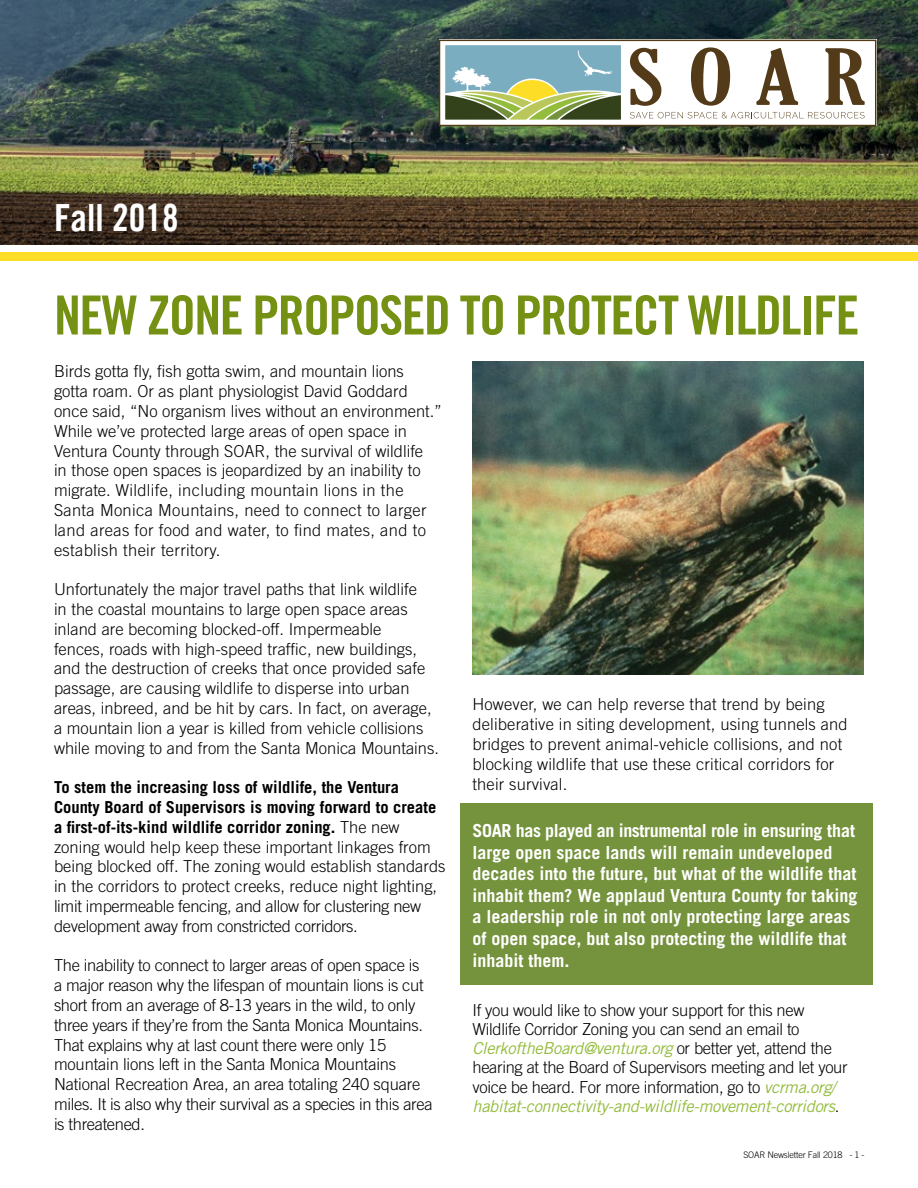
<style>
.page{position:relative;width:918px;height:1188px;background:#fff}
.page>*{position:absolute;margin:0;border:0;box-sizing:border-box;transform-origin:0 0}
.t1{font:54px "Trade Gothic LT Com Bd Cn 20";letter-spacing:-.03em;color:#749113}
.t2{font:37.5px "Trade Gothic LT Com Bd Cn 20";color:#fff}
.t3{font:700 18px/21.6px "Trade Gothic LT Com";color:#fff}
.t4{font:300 16.5px/19.8px "Trade Gothic LT Com";color:#000}
.t5{font:300 16.5px/19.8px "Trade Gothic LT Com";letter-spacing:-.02em;color:#000}
.t6{font:300 9px "Trade Gothic LT Com";letter-spacing:-.02em;color:#000}
.s1{font-weight:700}
.s2{font-weight:400;font-style:italic;color:#94bc3d}
</style>
<div class="page">
<div style="left:460px;top:804px;width:413px;height:181px;background:#75923c"></div>
<div style="left:0;top:252px;width:918px;height:8px;background:#fddd26"></div>
<img style="left:0;top:0;width:918px;height:245px">
<img style="left:472px;top:362px;width:392px;height:313px">
<div style="left:439px;top:40px;width:437px;height:86px;background:#fff"></div>
<div style="left:439px;top:40px;width:437px;height:86px;border:2px solid #543b17"></div>
<svg style="left:445px;top:45px;width:176px;height:75px;background:#8cab98"></svg>
<svg style="left:630px;top:112px;width:235px;height:6px"></svg>
<svg style="left:630px;top:48px;width:31px;height:58px"></svg>
<svg style="left:691px;top:47px;width:39px;height:59px"></svg>
<svg style="left:756px;top:48px;width:42px;height:57px"></svg>
<svg style="left:825px;top:48px;width:40px;height:57px"></svg>
<h2 class="t2" style="left:54px;top:195px;width:126px">Fall 2018</h2>
<h1 class="t1" style="left:54px;top:282px;width:807px">NEW ZONE PROPOSED TO PROTECT WILDLIFE</h1>
<p class="t4" style="left:54px;top:361px;width:389px">Birds gotta fly, fish gotta swim, and mountain lions gotta roam. Or as plant physiologist David Goddard once said, “No organism lives without an environment.” While we’ve protected large areas of open space in Ventura County through SOAR, the survival of wildlife<br>in those open spaces is jeopardized by an inability to migrate. Wildlife, including mountain lions in the Santa Monica Mountains, need to connect to larger land areas for food and water, to find mates, and to establish their territory.</p>
<p class="t4" style="left:54px;top:579px;width:387px">Unfortunately the major travel paths that link wildlife<br>in the coastal mountains to large open space areas inland are becoming blocked-off. Impermeable<br>fences, roads with high-speed traffic, new buildings, and the destruction of creeks that once provided safe passage, are causing wildlife to disperse into urban areas, inbreed, and be hit by cars. In fact, on average, a mountain lion a year is killed from vehicle collisions while moving to and from the Santa Monica Mountains.</p>
<p class="t4" style="left:54px;top:777px;width:393px"><span class="s1">To stem the increasing loss of wildlife, the Ventura County Board of Supervisors is moving forward to create a first-of-its-kind wildlife corridor zoning.</span> The new zoning would help keep these important linkages from being blocked off. The zoning would establish standards in the corridors to protect creeks, reduce night lighting, limit impermeable fencing, and allow for clustering new development away from constricted corridors.</p>
<p class="t5" style="left:54px;top:955px;width:380px">The inability to connect to larger areas of open space is<br>a major reason why the lifespan of mountain lions is cut short from an average of 8-13 years in the wild, to only three years if they’re from the Santa Monica Mountains.<br>That explains why at last count there were only 15 mountain lions left in the Santa Monica Mountains National Recreation Area, an area totaling 240 square miles. It is also why their survival as a species in this area is threatened.</p>
<p class="t4" style="left:473px;top:694px;width:377px">However, we can help reverse that trend by being deliberative in siting development, using tunnels and bridges to prevent animal-vehicle collisions, and not blocking wildlife that use these critical corridors for their survival.</p>
<p class="t3" style="left:472px;top:820px;width:387px">SOAR has played an instrumental role in ensuring that large open space lands will remain undeveloped decades into the future, but what of the wildlife that inhabit them? We applaud Ventura County for taking a leadership role in not only protecting large areas of open space, but also protecting the wildlife that inhabit them.</p>
<p class="t5" style="left:472px;top:1000px;width:377px;line-height:19.2px">If you would like to show your support for this new Wildlife Corridor Zoning you can send an email to <span class="s2">ClerkoftheBoard@ventura.org</span> or better yet, attend the hearing at the Board of Supervisors meeting and let your voice be heard. For more information, go to <span class="s2">vcrma.org/ habitat-connectivity-and-wildlife-movement-corridors</span>.</p>
<p class="t6" style="left:743px;top:1149px;width:123px">SOAR Newsletter Fall 2018 - 1 -</p>
</div>
